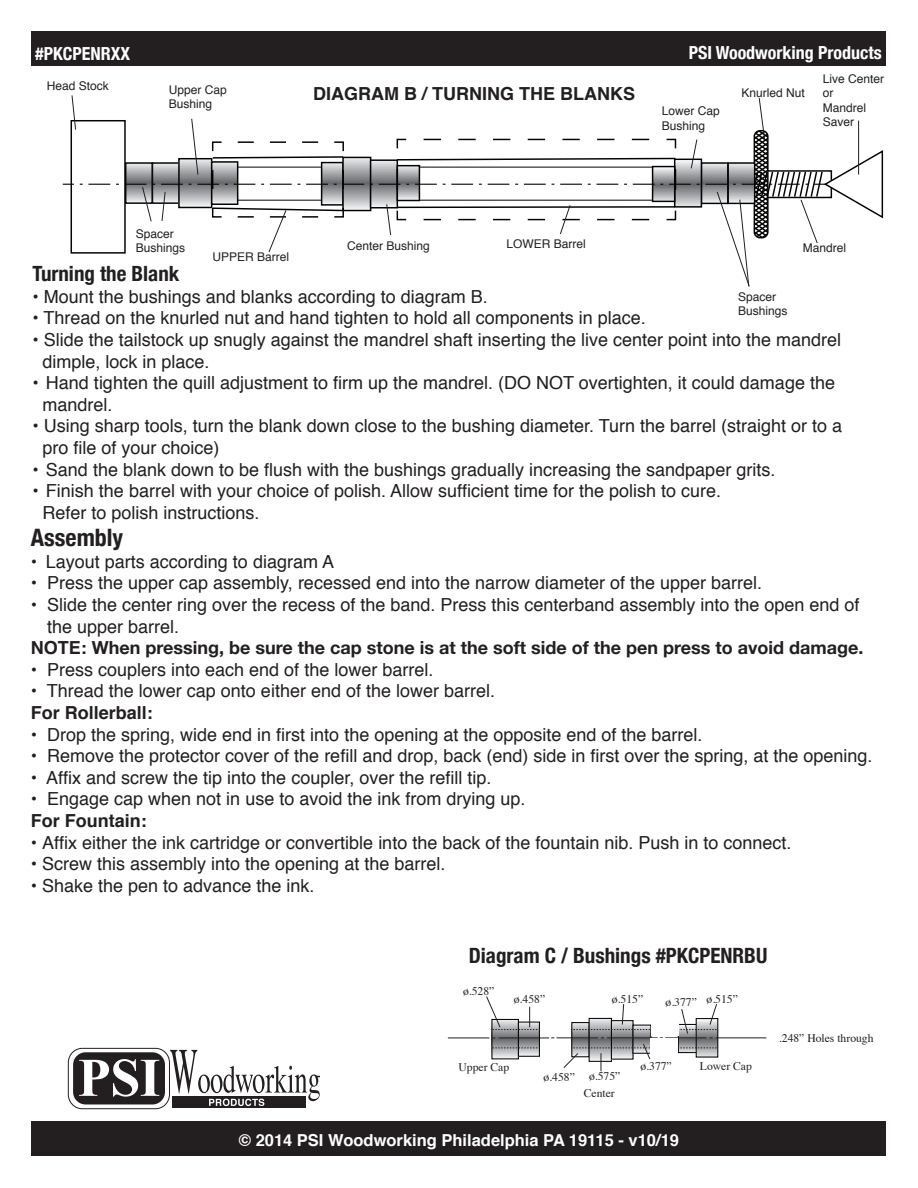
<style>
.page{position:relative;width:918px;height:1188px;background:#fff}
.page>*{position:absolute;margin:0;border:0;box-sizing:border-box;transform-origin:0 0}
.t1{font:700 condensed 24px "Helvetica Neue";color:#231f20}
.t2{font:700 condensed 21px "Helvetica Neue";color:#231f20}
.t3{font:18px/21.6px "Helvetica";color:#231f20}
.t4{font:700 18px "Helvetica Neue";color:#231f20}
.t5{font:700 18px "Helvetica";color:#231f20}
.t6{font:700 condensed 18px "Helvetica Neue";color:#fff}
.t7{font:700 16.5px "Helvetica";color:#fff}
.t8{font:12px/14.4px "Helvetica";color:#231f20}
.t9{font:11.7px "Times";color:#231f20}
.s1{font-family:"Helvetica"}
.s2{font-weight:700}
</style>
<div class="page">
<div style="left:68px;top:1048px;width:102px;height:61px;border:1px solid #231f20;border-radius:14px"></div>
<div style="left:172px;top:1096px;width:134px;height:12px;background:#231f20"></div>
<svg style="left:73px;top:1050px;width:247px;height:56px"></svg>
<div style="left:32px;top:32px;width:854px;height:34px;background:#231f20"></div>
<div style="left:32px;top:1121px;width:854px;height:35px;background:#231f20"></div>
<hr style="left:448px;top:1038px;width:41px;height:1px;background:#231f20">
<hr style="left:716px;top:1038px;width:50px;height:1px;background:#231f20">
<svg style="left:486px;top:996px;width:232px;height:75px"></svg>
<svg style="left:63px;top:95px;width:821px;height:192px"></svg>
<p class="t6" style="left:35px;top:38px;width:96px">#PKCPENRXX</p>
<p class="t6" style="left:689px;top:38px;width:195px">PSI Woodworking Products</p>
<p class="t8" style="left:47px;top:79px;width:64px">Head Stock</p>
<p class="t8" style="left:169px;top:83px;width:60px">Upper Cap<br>Bushing</p>
<p class="t5" style="left:313px;top:79px;width:323px">DIAGRAM B / TURNING THE BLANKS</p>
<p class="t8" style="left:662px;top:104px;width:60px">Lower Cap<br>Bushing</p>
<p class="t8" style="left:742px;top:86px;width:65px">Knurled Nut</p>
<p class="t8" style="left:823px;top:72px;width:63px">Live Center or<br>Mandrel<br>Saver</p>
<p class="t8" style="left:136px;top:227px;width:51px">Spacer<br>Bushings</p>
<p class="t8" style="left:212px;top:250px;width:78px">UPPER Barrel</p>
<p class="t8" style="left:347px;top:239px;width:84px">Center Bushing</p>
<p class="t8" style="left:507px;top:237px;width:81px">LOWER Barrel</p>
<p class="t8" style="left:803px;top:241px;width:45px">Mandrel</p>
<p class="t2" style="left:32px;top:256px;width:148px">Turning the Blank</p>
<p class="t3" style="left:32px;top:286px;width:457px">• Mount the bushings and blanks according to diagram B.</p>
<p class="t3" style="left:32px;top:308px;width:615px">• Thread on the knurled nut and hand tighten to hold all components in place.</p>
<p class="t3" style="left:42px;top:329px;width:800px;text-indent:-10px">• Slide the tailstock up snugly against the mandrel shaft inserting the live center point into the mandrel dimple, lock in place.</p>
<p class="t3" style="left:42px;top:373px;width:794px;text-indent:-10px">• Hand tighten the quill adjustment to firm up the mandrel. (DO NOT overtighten, it could damage the mandrel.</p>
<p class="t3" style="left:42px;top:416px;width:801px;text-indent:-10px">• Using sharp tools, turn the blank down close to the bushing diameter. Turn the barrel (straight or to a pro file of your choice)</p>
<p class="t3" style="left:32px;top:459px;width:744px">• Sand the blank down to be flush with the bushings gradually increasing the sandpaper grits.</p>
<p class="t3" style="left:42px;top:481px;width:680px;text-indent:-10px">• Finish the barrel with your choice of polish. Allow sufficient time for the polish to cure.<br>Refer to polish instructions.</p>
<p class="t8" style="left:738px;top:290px;width:51px">Spacer<br>Bushings</p>
<h1 class="t1" style="left:31px;top:518px;width:94px">Assembly</h1>
<p class="t3" style="left:31px;top:551px;width:305px">• Layout parts according to diagram A</p>
<p class="t3" style="left:31px;top:573px;width:733px">• Press the upper cap assembly, recessed end into the narrow diameter of the upper barrel.</p>
<p class="t3" style="left:47px;top:594px;width:814px;text-indent:-16px">• Slide the center ring over the recess of the band. Press this centerband assembly into the open end of the upper barrel.</p>
<p class="t4" style="left:31px;top:634px;width:834px"><span class="s1">NOTE:</span> When pressing, be sure the cap stone is at the soft side of the pen press to avoid damage.</p>
<p class="t3" style="left:31px;top:659px;width:404px">• Press couplers into each end of the lower barrel.</p>
<p class="t3" style="left:31px;top:681px;width:466px">• Thread the lower cap onto either end of the lower barrel.</p>
<p class="t5" style="left:31px;top:698px;width:124px">For Rollerball:</p>
<p class="t3" style="left:31px;top:724px;width:673px">• Drop the spring, wide end in first into the opening at the opposite end of the barrel.</p>
<p class="t3" style="left:31px;top:746px;width:843px">• Remove the protector cover of the refill and drop, back (end) side in first over the spring, at the opening.</p>
<p class="t3" style="left:31px;top:767px;width:462px">• Affix and screw the tip into the coupler, over the refill tip.</p>
<p class="t3" style="left:31px;top:789px;width:496px">• Engage cap when not in use to avoid the ink from drying up.</p>
<p class="t5" style="left:31px;top:806px;width:117px">For Fountain:</p>
<p class="t3" style="left:31px;top:832px;width:762px"><span class="s2">•</span> Affix either the ink cartridge or convertible into the back of the fountain nib. Push in to connect.</p>
<p class="t3" style="left:31px;top:854px;width:416px">• Screw this assembly into the opening at the barrel.</p>
<p class="t3" style="left:31px;top:875px;width:285px">• Shake the pen to advance the ink.</p>
<p class="t2" style="left:469px;top:938px;width:300px">Diagram C / Bushings #PKCPENRBU</p>
<p class="t9" style="left:463px;top:980px;width:33px">ø.528”</p>
<p class="t9" style="left:514px;top:988px;width:33px">ø.458”</p>
<p class="t9" style="left:612px;top:988px;width:33px">ø.515”</p>
<p class="t9" style="left:666px;top:989px;width:74px">ø.377” ø.515”</p>
<p class="t9" style="left:459px;top:1056px;width:52px">Upper Cap</p>
<p class="t9" style="left:543px;top:1067px;width:33px">ø.458”</p>
<p class="t9" style="left:589px;top:1065px;width:33px">ø.575”</p>
<p class="t9" style="left:584px;top:1082px;width:33px">Center</p>
<p class="t9" style="left:640px;top:1055px;width:33px">ø.377”</p>
<p class="t9" style="left:700px;top:1056px;width:54px">Lower Cap</p>
<p class="t7" style="left:239px;top:1127px;width:442px">© 2014 PSI Woodworking Philadelphia PA 19115 - v10/19</p>
<p class="t9" style="left:779px;top:1027px;width:96px">.248” Holes through</p>
</div>
